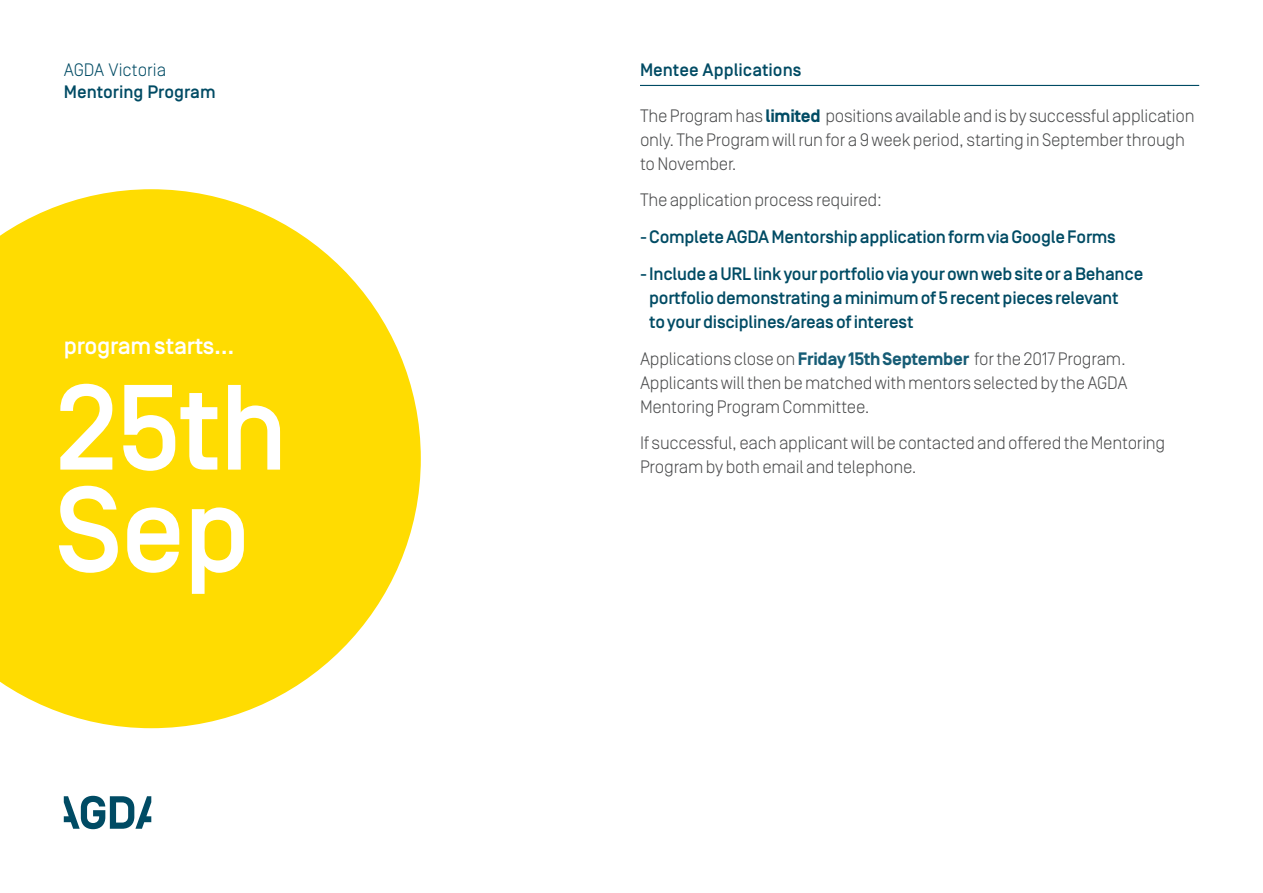
<style>
.page{position:relative;width:1263px;height:893px;background:#fff}
.page>*{position:absolute;margin:0;border:0;box-sizing:border-box;transform-origin:0 0}
.t1{font:500 120.9px/102px "Simplon BP";letter-spacing:-.015em;color:#fff}
.t2{font:500 24px "Simplon BP";letter-spacing:-.015em;color:#fff}
.t3{font:300 18px/24px "Simplon BP";letter-spacing:-.015em;color:#4b4c4d}
.t4{font:500 18px/24px "Simplon BP";letter-spacing:-.015em;color:#004b64}
.t5{font:300 18px "Simplon BP";color:#004b64}
.s1{font-weight:700;color:#004b64}
.s2{font-weight:700;color:#165c75}
</style>
<div class="page">
<svg style="left:64px;top:796px;width:87px;height:33px"></svg>
<hr style="left:640px;top:85px;width:559px;height:1px;background:#004b64">
<svg style="left:0;top:189px;width:421px;height:539px;fill:#ffdc01"></svg>
<p class="t5" style="left:64px;top:60px;width:104px">AGDA Victoria</p>
<p class="t4" style="left:64px;top:80px;width:153px">Mentoring Program</p>
<h2 class="t2" style="left:64px;top:331px;width:172px">program starts...</h2>
<h1 class="t1" style="left:55px;top:379px;width:234px">25th<br>Sep</h1>
<p class="t4" style="left:640px;top:59px;width:163px">Mentee Applications</p>
<p class="t3" style="left:640px;top:103px;width:556px">The Program has <span class="s1">limited</span> positions available and is by successful application only. The Program will run for a 9 week period, starting in September through to November.</p>
<p class="t3" style="left:640px;top:188px;width:243px">The application process required:</p>
<p class="t4" style="left:640px;top:225px;width:477px">- Complete AGDA Mentorship application form via Google Forms</p>
<p class="t4" style="left:649px;top:262px;width:496px;text-indent:-9px">- Include a URL link your portfolio via your own web site or a Behance portfolio demonstrating a minimum of 5 recent pieces relevant<br>to your disciplines/areas of interest</p>
<p class="t3" style="left:640px;top:346px;width:489px;text-align:justify">Applications close on<span class="s2">Friday 15th September</span> for the 2017 Program.<br>Applicants will then be matched with mentors selected by the AGDA Mentoring Program Committee.</p>
<p class="t3" style="left:640px;top:431px;width:527px">If successful, each applicant will be contacted and offered the Mentoring<br>Program by both email and telephone.</p>
</div>
